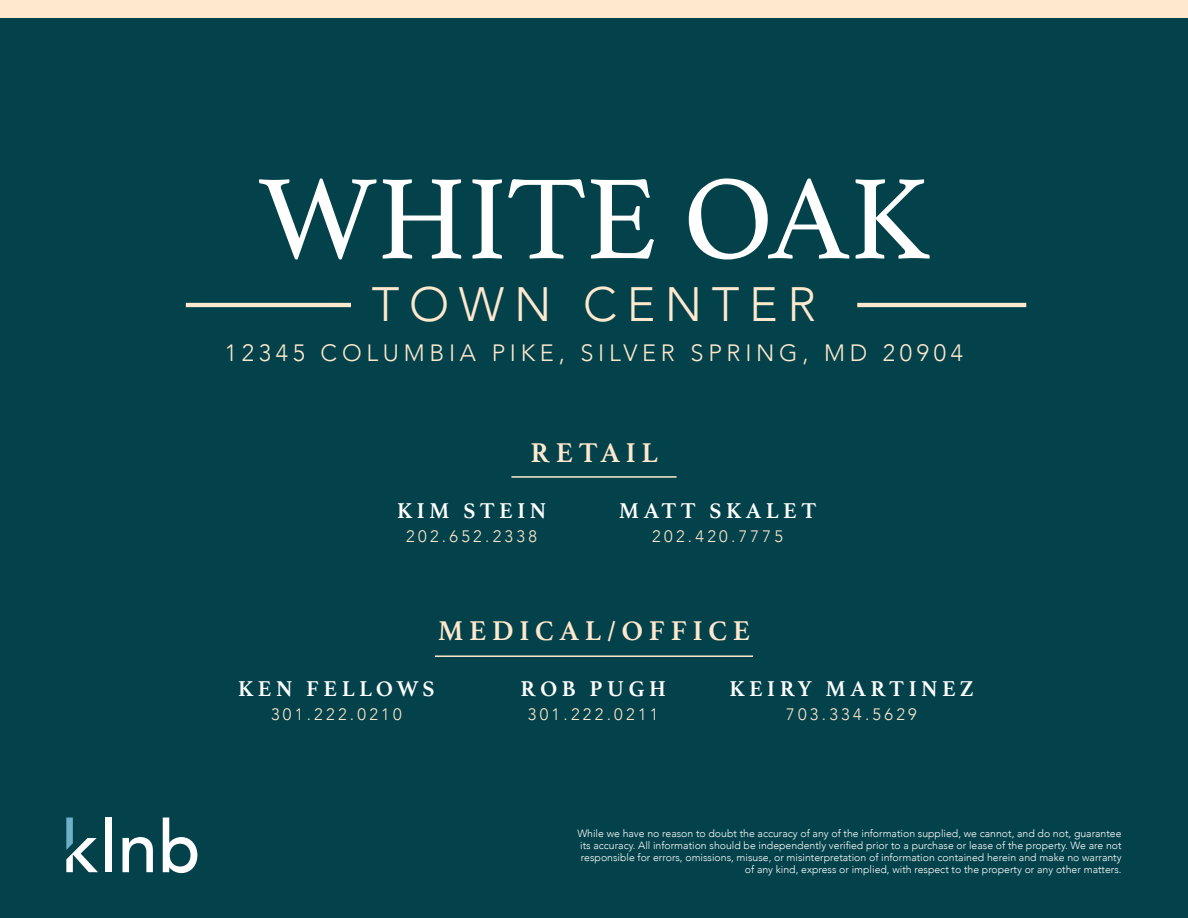
<style>
.page{position:relative;width:1188px;height:918px;background:#fff}
.page>*{position:absolute;margin:0;border:0;box-sizing:border-box;transform-origin:0 0}
.t1{font:120.15px "Athelas";color:#fff}
.t2{font:300 48.15px "Avenir";letter-spacing:.2em;color:#ffe9ce}
.t3{font:700 28.5px "Athelas";letter-spacing:.2em;color:#ffe9ce}
.t4{font:300 23.55px "Avenir";letter-spacing:.2em;color:#ffe9ce}
.t5{font:700 22.5px "Athelas";letter-spacing:.2em;color:#fff}
.t6{font:300 16.5px "Avenir";letter-spacing:.2em;color:#ffe9ce}
.t7{font:300 10.5px/12px "Avenir";color:#fff;text-align:right}
</style>
<div class="page">
<div style="left:0;top:16px;width:1188px;height:902px;background:#04424b"></div>
<div style="left:0;top:0;width:1188px;height:18px;background:#ffe9ce"></div>
<svg style="left:66px;top:818px;width:32px;height:54px"></svg>
<div style="left:105px;top:818px;width:7px;height:54px;background:#fff"></div>
<svg style="left:123px;top:837px;width:30px;height:35px"></svg>
<svg style="left:163px;top:818px;width:34px;height:55px"></svg>
<hr style="left:511px;top:476px;width:166px;height:2px;background:#ffe9ce">
<hr style="left:435px;top:655px;width:318px;height:2px;background:#ffe9ce">
<hr style="left:186px;top:303px;width:165px;height:4px;background:#ffe9ce">
<hr style="left:857px;top:303px;width:169px;height:4px;background:#ffe9ce">
<h1 class="t1" style="left:258px;top:179px;width:673px">WHITE OAK</h1>
<h2 class="t2" style="left:372px;top:284px;width:445px">TOWN CENTER</h2>
<h3 class="t4" style="left:225px;top:343px;width:740px">12345 COLUMBIA PIKE, SILVER SPRING, MD 20904</h3>
<h3 class="t3" style="left:530px;top:442px;width:129px">RETAIL</h3>
<h3 class="t5" style="left:397px;top:503px;width:151px">KIM STEIN</h3>
<h3 class="t6" style="left:406px;top:529px;width:132px">202.652.2338</h3>
<h3 class="t5" style="left:619px;top:503px;width:199px">MATT SKALET</h3>
<h3 class="t6" style="left:652px;top:529px;width:132px">202.420.7775</h3>
<h3 class="t3" style="left:438px;top:621px;width:314px">MEDICAL/OFFICE</h3>
<h3 class="t5" style="left:238px;top:681px;width:198px">KEN FELLOWS</h3>
<h3 class="t5" style="left:729px;top:681px;width:246px">KEIRY MARTINEZ</h3>
<h3 class="t5" style="left:521px;top:681px;width:147px">ROB PUGH</h3>
<h3 class="t6" style="left:271px;top:707px;width:132px">301.222.0210</h3>
<h3 class="t6" style="left:786px;top:707px;width:132px">703.334.5629</h3>
<h3 class="t6" style="left:528px;top:707px;width:132px">301.222.0211</h3>
<p class="t7" style="left:577px;top:828px;width:546px">While we have no reason to doubt the accuracy of any of the information supplied, we cannot, and do not, guarantee its accuracy. All information should be independently verified prior to a purchase or lease of the property. We are not responsible for errors, omissions, misuse, or misinterpretation of information contained herein and make no warranty of any kind, express or implied, with respect to the property or any other matters.</p>
</div>
